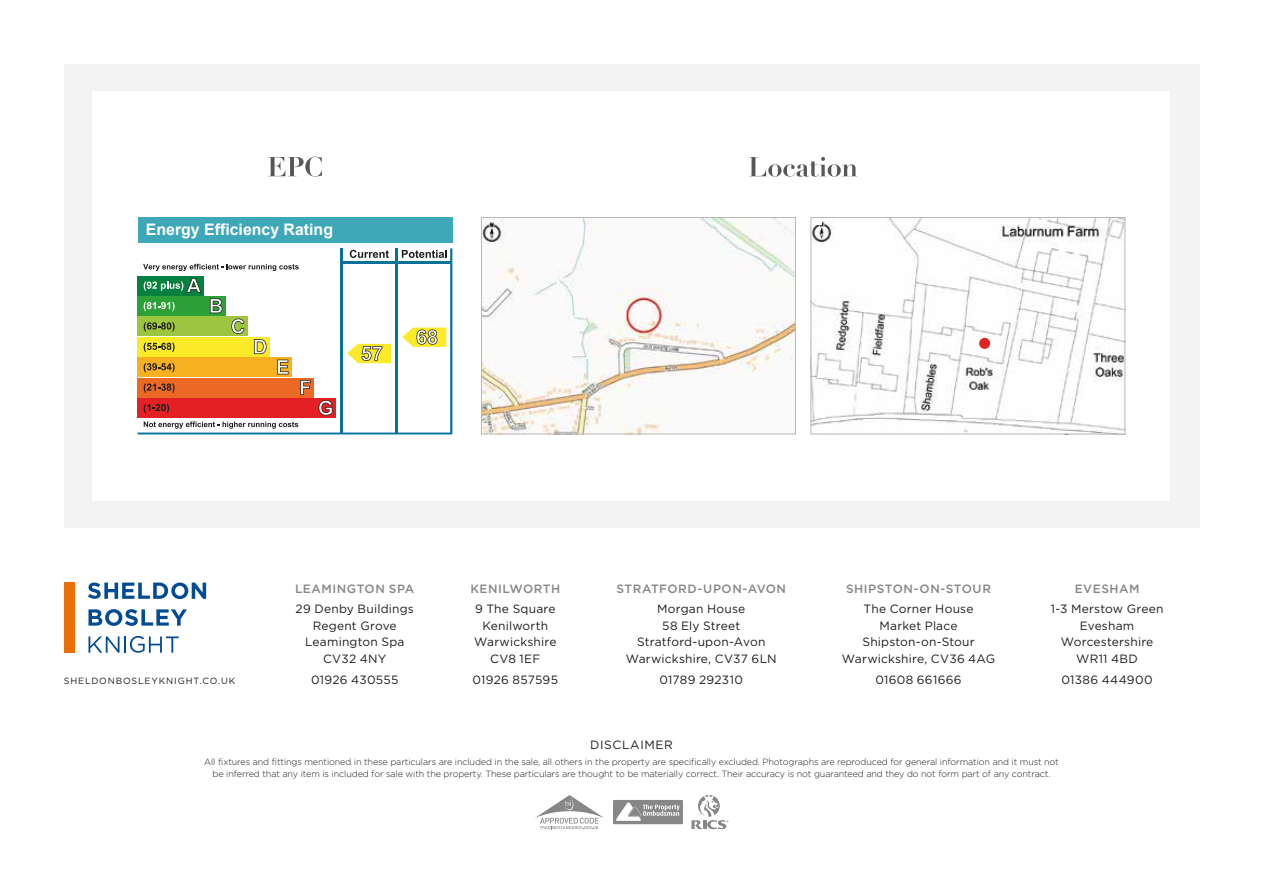
<style>
.page{position:relative;width:1263px;height:893px;background:#fff}
.page>*{position:absolute;margin:0;border:0;box-sizing:border-box;transform-origin:0 0}
.t1{font:700 15.9px "Arial";color:#fff}
.t2{font:12px/16.5px "Gotham";letter-spacing:.015em;color:#1d1d1b;text-align:center}
.t3{font:500 12px "Gotham";letter-spacing:.045em;color:#878787}
.t4{font:12px "Gotham";letter-spacing:.035em;color:#1d1d1b}
.t5{font:12px "Gotham";letter-spacing:.05em;color:#1d1d1b}
.t6{font:300 9px/12px "Gotham";letter-spacing:-.01em;color:#1d1d1b;text-align:center}
.t7{font:9px "Gotham";letter-spacing:.095em;color:#1d1d1b}
</style>
<div class="page">
<div style="left:64px;top:64px;width:1135px;height:463px;background:#f3f3f3"></div>
<div style="left:93px;top:91px;width:1077px;height:409px;background:#fff"></div>
<svg style="left:691px;top:795px;width:37px;height:34px"></svg>
<svg style="left:613px;top:800px;width:70px;height:24px;background:#a1a1a1"></svg>
<svg style="left:535px;top:795px;width:69px;height:35px"></svg>
<div style="left:64px;top:583px;width:11px;height:70px;background:#ea6f07"></div>
<svg style="left:88px;top:583px;width:118px;height:16px"></svg>
<svg style="left:89px;top:609px;width:98px;height:17px"></svg>
<svg style="left:89px;top:636px;width:90px;height:17px"></svg>
<img style="left:483px;top:219px;width:311px;height:213px">
<div style="left:481px;top:217px;width:315px;height:217px;border:1px solid #b9b8b8"></div>
<img style="left:812px;top:219px;width:311px;height:213px">
<div style="left:810px;top:217px;width:12px;height:8px;background:#fff"></div>
<div style="left:810px;top:217px;width:315px;height:217px;border:1px solid #b9b8b8"></div>
<svg style="left:749px;top:157px;width:108px;height:20px"></svg>
<svg style="left:268px;top:157px;width:54px;height:20px"></svg>
<div style="left:138px;top:217px;width:314px;height:26px;background:#3ea7b8"></div>
<svg style="left:138px;top:248px;width:314px;height:186px"></svg>
<hr style="left:340px;top:248px;width:3px;height:186px;background:#07719c">
<hr style="left:396px;top:248px;width:2px;height:186px;background:#07719c">
<hr style="left:342px;top:261px;width:110px;height:2px;background:#07719c">
<div style="left:979px;top:338px;width:11px;height:11px;background:#dc2523;border-radius:50%"></div>
<h1 class="t1" style="left:146px;top:219px;width:189px">Energy Efficiency Rating</h1>
<p class="t7" style="left:64px;top:675px;width:173px">SHELDONBOSLEYKNIGHT.CO.UK</p>
<h2 class="t3" style="left:295px;top:581px;width:121px">LEAMINGTON SPA</h2>
<h2 class="t2" style="left:296px;top:601px;width:120px">29 Denby Buildings<br>Regent Grove<br>Leamington Spa<br>CV32 4NY</h2>
<h2 class="t2" style="left:311px;top:671px;width:89px">01926 430555</h2>
<h2 class="t3" style="left:470px;top:581px;width:91px">KENILWORTH</h2>
<h2 class="t2" style="left:474px;top:601px;width:84px">9 The Square<br>Kenilworth<br>Warwickshire<br>CV8 1EF</h2>
<h2 class="t2" style="left:473px;top:671px;width:87px">01926 857595</h2>
<h2 class="t3" style="left:616px;top:581px;width:171px">STRATFORD-UPON-AVON</h2>
<h2 class="t2" style="left:626px;top:601px;width:153px">Morgan House<br>58 Ely Street<br>Stratford-upon-Avon<br>Warwickshire, CV37 6LN</h2>
<h2 class="t2" style="left:660px;top:671px;width:85px">01789 292310</h2>
<h2 class="t3" style="left:846px;top:581px;width:146px">SHIPSTON-ON-STOUR</h2>
<h2 class="t2" style="left:842px;top:601px;width:155px">The Corner House<br>Market Place<br>Shipston-on-Stour<br>Warwickshire, CV36 4AG</h2>
<h2 class="t2" style="left:875px;top:671px;width:88px">01608 661666</h2>
<h2 class="t3" style="left:1075px;top:581px;width:66px">EVESHAM</h2>
<h2 class="t2" style="left:1051px;top:601px;width:114px">1-3 Merstow Green<br>Evesham<br>Worcestershire<br>WR11 4BD</h2>
<h2 class="t4" style="left:1061px;top:673px;width:93px">01386 444900</h2>
<h2 class="t5" style="left:590px;top:738px;width:84px">DISCLAIMER</h2>
<p class="t6" style="left:204px;top:756px;width:856px">All fixtures and fittings mentioned in these particulars are included in the sale, all others in the property are specifically excluded. Photographs are reproduced for general information and it must not be inferred that any item is included for sale with the property. These particulars are thought to be materially correct. Their accuracy is not guaranteed and they do not form part of any contract.</p>
</div>
